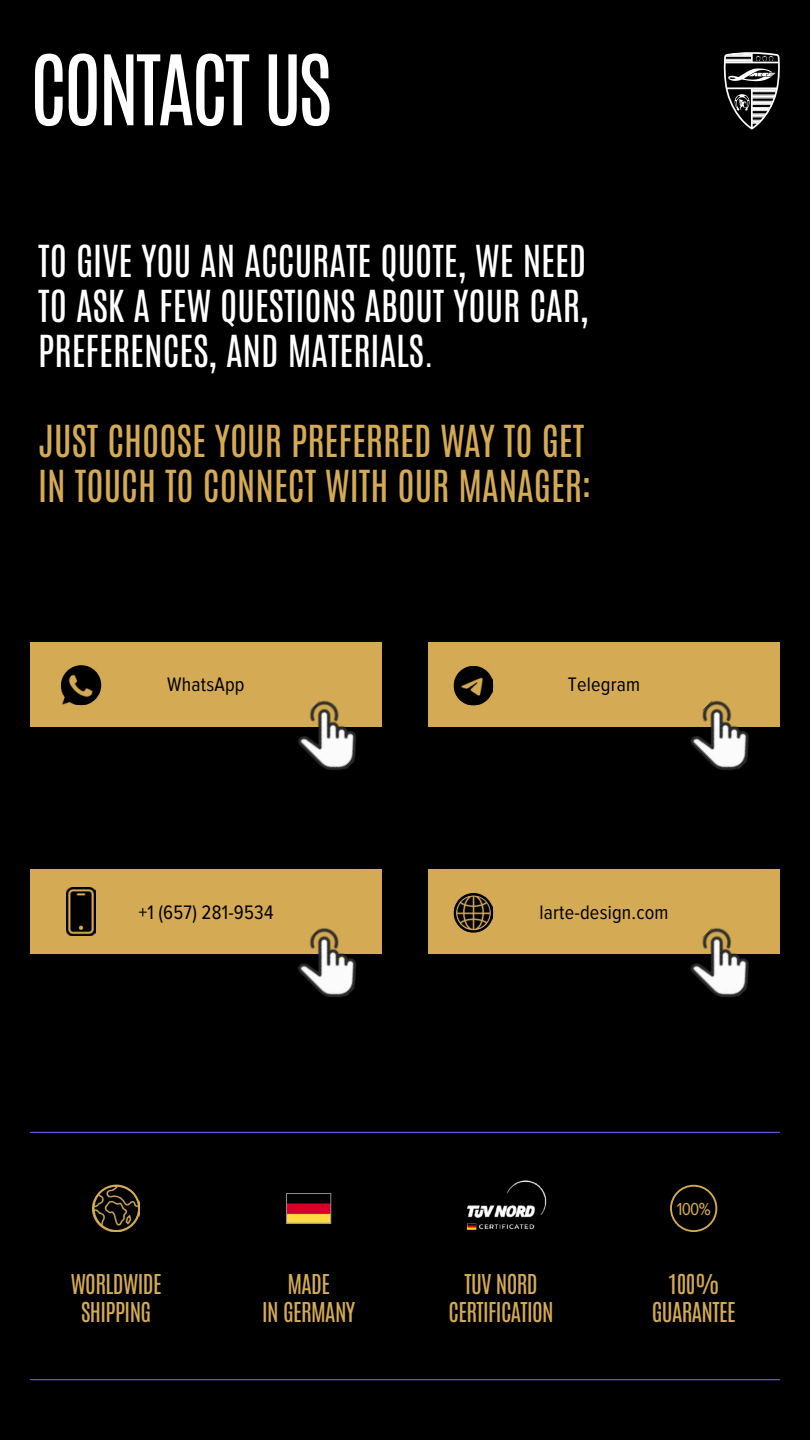
<style>
.page{position:relative;width:810px;height:1440px;background:#000}
.page>*{position:absolute;margin:0;border:0;box-sizing:border-box;transform-origin:0 0}
.t1{font:82.5px "Antonio";letter-spacing:-.04em;color:#fff}
.t2{font:37.5px/45px "Antonio";color:#fff;text-align:justify}
.t3{font:37.5px/45px "Antonio";color:#d4aa54}
.t4{font:23.25px/27.9px "Antonio";letter-spacing:-.025em;color:#d4aa54;text-align:center}
.t5{font:20.25px "Proxima Nova Cond";letter-spacing:.01em;color:#000}
.t6{font:18px "Proxima Nova Cond";color:#d4aa54}
.s1{font-weight:600}
</style>
<div class="page">
<div style="left:30px;top:869px;width:352px;height:84px;background:#d4aa54"></div>
<div style="left:428px;top:642px;width:352px;height:84px;background:#d4aa54"></div>
<img style="left:454px;top:666px;width:38px;height:38px">
<div style="left:30px;top:642px;width:352px;height:84px;background:#d4aa54"></div>
<img style="left:62px;top:667px;width:38px;height:37px">
<img style="left:674px;top:700px;width:96px;height:70px">
<img style="left:282px;top:700px;width:95px;height:70px">
<img style="left:282px;top:927px;width:95px;height:70px">
<hr style="left:30px;top:1132px;width:750px;height:1px;background:#756dff">
<hr style="left:30px;top:1379px;width:750px;height:1px;background:#756dff">
<img style="left:93px;top:1185px;width:46px;height:47px">
<img style="left:288px;top:1203px;width:41px;height:19px">
<div style="left:286px;top:1193px;width:45px;height:31px;border:1px solid #8c8c8c"></div>
<img style="left:467px;top:1180px;width:80px;height:51px">
<div style="left:670px;top:1185px;width:47px;height:47px;border:2px solid #d4aa54;border-radius:50%"></div>
<div style="left:428px;top:869px;width:352px;height:84px;background:#d4aa54"></div>
<img style="left:454px;top:894px;width:38px;height:38px">
<img style="left:67px;top:887px;width:28px;height:49px">
<img style="left:674px;top:928px;width:96px;height:69px">
<div style="left:454px;top:666px;width:39px;height:39px;border:2px solid #000;border-radius:50%"></div>
<div style="left:61px;top:665px;width:40px;height:40px;border:2px solid #000;border-radius:50%"></div>
<div style="left:454px;top:893px;width:39px;height:40px;border:2px solid #000;border-radius:50%"></div>
<div style="left:93px;top:1185px;width:47px;height:47px;border:2px solid #d4aa54;border-radius:50%"></div>
<svg style="left:724px;top:52px;width:56px;height:78px"></svg>
<h1 class="t1" style="left:30px;top:32px;width:303px">CONTACT US</h1>
<p class="t2" style="left:38px;top:239px;width:552px">TO GIVE YOU AN ACCURATE QUOTE, WE NEED TO ASK A FEW QUESTIONS ABOUT YOUR CAR, PREFERENCES, AND MATERIALS.</p>
<p class="t3" style="left:38px;top:419px;width:554px">JUST CHOOSE YOUR PREFERRED WAY TO GET<br>IN TOUCH TO CONNECT WITH OUR MANAGER:</p>
<p class="t5" style="left:167px;top:673px;width:79px">WhatsApp</p>
<p class="t5" style="left:568px;top:673px;width:74px">Telegram</p>
<p class="t5" style="left:138px;top:901px;width:137px">+1 (657) 281-9534</p>
<p class="t5" style="left:540px;top:901px;width:131px">larte-design.com</p>
<p class="t6" style="left:677px;top:1199px;width:35px">100<span class="s1">%</span></p>
<p class="t4" style="left:71px;top:1270px;width:92px">WORLDWIDE<br>SHIPPING</p>
<p class="t4" style="left:449px;top:1270px;width:107px">TUV NORD<br>CERTIFICATION</p>
<p class="t4" style="left:262px;top:1270px;width:95px">MADE<br>IN GERMANY</p>
<p class="t4" style="left:652px;top:1270px;width:85px">100%<br>GUARANTEE</p>
</div>
